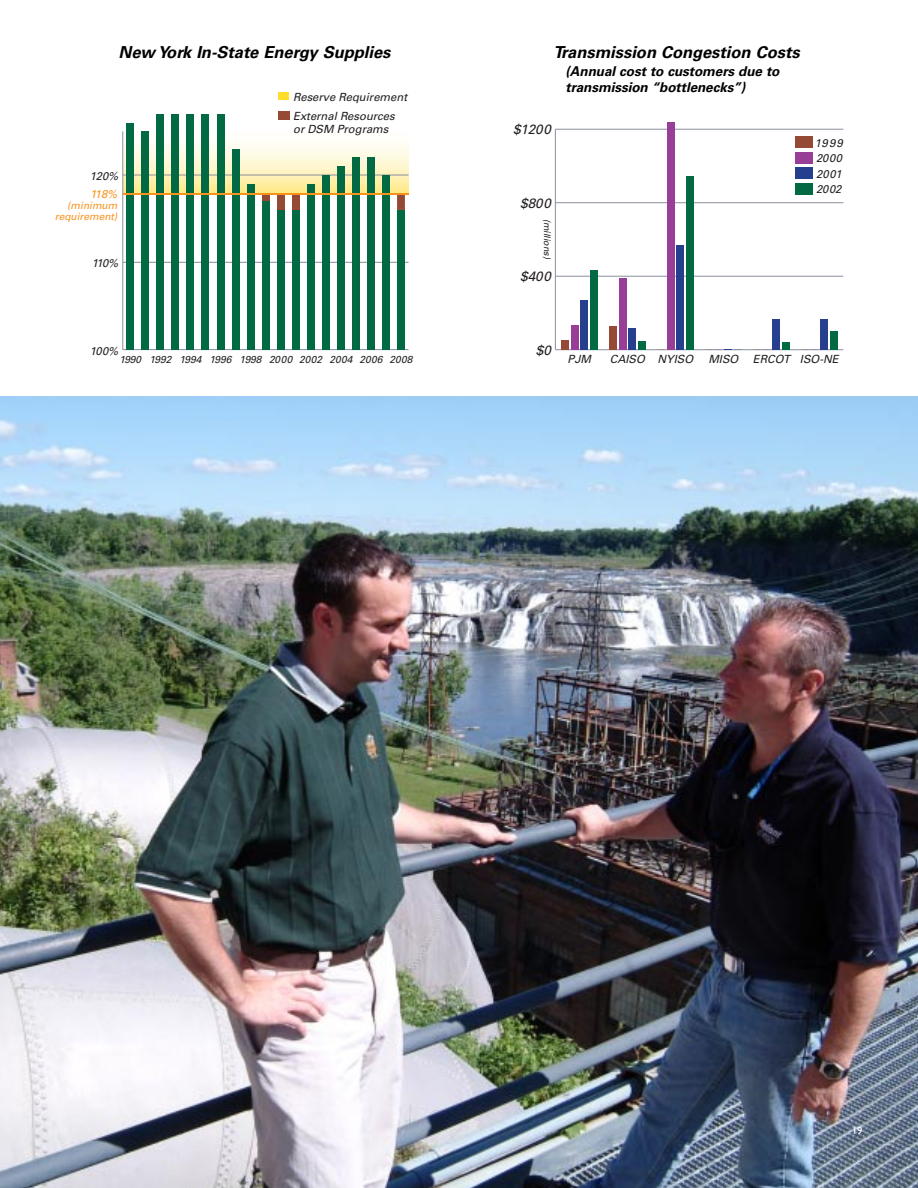
<style>
.page{position:relative;width:918px;height:1188px;background:#fff}
.page>*{position:absolute;margin:0;border:0;box-sizing:border-box;transform-origin:0 0}
.t1{font:italic 700 16.5px "Univers";color:#000}
.t2{font:italic 700 13.5px/16.2px "Univers";letter-spacing:-.005em;color:#000}
.t3{font:italic 13.5px "Univers";color:#231f20}
.t4{font:italic 11.25px/12.3px "Univers";color:#231f20}
.t5{font:italic 11.25px "Univers";color:#f7931d}
.t6{font:10.5px "Gill Sans";color:#fff}
.t7{font:italic 10.2px "Univers";color:#231f20}
.t8{font:italic 10.2px/11.2px "Univers";color:#f7931d;text-align:right}
.t9{font:italic 9px "Univers";color:#231f20}
</style>
<div class="page">
<hr style="left:555px;top:129px;width:1px;height:221px;background:#8a8f9d">
<hr style="left:555px;top:349px;width:288px;height:1px;background:#8a8f9d">
<hr style="left:555px;top:276px;width:288px;height:1px;background:#8a8f9d">
<hr style="left:555px;top:202px;width:288px;height:1px;background:#8a8f9d">
<hr style="left:555px;top:129px;width:288px;height:1px;background:#8a8f9d">
<div style="left:795px;top:183px;width:18px;height:11px;background:#026a43"></div>
<div style="left:590px;top:271px;width:8px;height:79px;background:#026a43"></div>
<div style="left:638px;top:341px;width:8px;height:9px;background:#026a43"></div>
<div style="left:686px;top:176px;width:8px;height:174px;background:#026a43"></div>
<div style="left:782px;top:342px;width:8px;height:8px;background:#026a43"></div>
<div style="left:830px;top:331px;width:8px;height:19px;background:#026a43"></div>
<div style="left:795px;top:168px;width:18px;height:11px;background:#253f8e"></div>
<div style="left:580px;top:300px;width:8px;height:50px;background:#253f8e"></div>
<div style="left:628px;top:329px;width:8px;height:21px;background:#253f8e"></div>
<div style="left:676px;top:245px;width:8px;height:105px;background:#253f8e"></div>
<div style="left:772px;top:319px;width:8px;height:31px;background:#253f8e"></div>
<div style="left:820px;top:319px;width:8px;height:31px;background:#253f8e"></div>
<div style="left:795px;top:152px;width:18px;height:11px;background:#983e97"></div>
<div style="left:571px;top:325px;width:7px;height:25px;background:#983e97"></div>
<div style="left:619px;top:278px;width:7px;height:72px;background:#983e97"></div>
<div style="left:667px;top:122px;width:7px;height:228px;background:#983e97"></div>
<div style="left:795px;top:137px;width:18px;height:11px;background:#954a35"></div>
<div style="left:561px;top:340px;width:8px;height:10px;background:#954a35"></div>
<div style="left:609px;top:326px;width:8px;height:24px;background:#954a35"></div>
<img style="left:124px;top:132px;width:285px;height:62px">
<hr style="left:122px;top:131px;width:1px;height:219px;background:#8a8f9d">
<hr style="left:123px;top:349px;width:286px;height:1px;background:#8a8f9d">
<hr style="left:123px;top:262px;width:286px;height:1px;background:#8a8f9d">
<hr style="left:123px;top:175px;width:286px;height:1px;background:#8a8f9d">
<div style="left:126px;top:123px;width:8px;height:227px;background:#026a43"></div>
<div style="left:141px;top:131px;width:8px;height:219px;background:#026a43"></div>
<div style="left:156px;top:114px;width:8px;height:236px;background:#026a43"></div>
<div style="left:172px;top:114px;width:7px;height:236px;background:#026a43"></div>
<div style="left:187px;top:114px;width:7px;height:236px;background:#026a43"></div>
<div style="left:202px;top:114px;width:7px;height:236px;background:#026a43"></div>
<div style="left:217px;top:114px;width:7px;height:236px;background:#026a43"></div>
<div style="left:232px;top:149px;width:7px;height:201px;background:#026a43"></div>
<div style="left:247px;top:184px;width:8px;height:166px;background:#026a43"></div>
<div style="left:262px;top:201px;width:8px;height:149px;background:#026a43"></div>
<div style="left:277px;top:210px;width:8px;height:140px;background:#026a43"></div>
<div style="left:292px;top:210px;width:8px;height:140px;background:#026a43"></div>
<div style="left:307px;top:184px;width:8px;height:166px;background:#026a43"></div>
<div style="left:322px;top:175px;width:8px;height:175px;background:#026a43"></div>
<div style="left:337px;top:166px;width:8px;height:184px;background:#026a43"></div>
<div style="left:352px;top:158px;width:8px;height:192px;background:#026a43"></div>
<div style="left:367px;top:158px;width:8px;height:192px;background:#026a43"></div>
<div style="left:382px;top:175px;width:8px;height:175px;background:#026a43"></div>
<div style="left:397px;top:210px;width:8px;height:140px;background:#026a43"></div>
<div style="left:262px;top:194px;width:8px;height:7px;background:#954a35"></div>
<div style="left:397px;top:194px;width:8px;height:16px;background:#954a35"></div>
<div style="left:277px;top:194px;width:8px;height:16px;background:#954a35"></div>
<div style="left:292px;top:194px;width:8px;height:16px;background:#954a35"></div>
<hr style="left:123px;top:194px;width:286px;height:1px;background:#f7931d">
<div style="left:278px;top:111px;width:11px;height:9px;background:#954a35"></div>
<div style="left:278px;top:93px;width:11px;height:7px;background:#ffdd2b"></div>
<img style="left:0;top:396px;width:918px;height:792px">
<h1 class="t1" style="left:118px;top:46px;width:274px">New York In-State Energy Supplies</h1>
<p class="t4" style="left:293px;top:92px;width:118px">Reserve Requirement</p>
<p class="t4" style="left:90px;top:171px;width:32px">120%</p>
<p class="t5" style="left:90px;top:190px;width:31px">118%</p>
<p class="t8" style="left:55px;top:201px;width:66px">(minimum requirement)</p>
<p class="t4" style="left:92px;top:258px;width:30px">110%</p>
<p class="t4" style="left:293px;top:111px;width:105px">External Resources or DSM Programs</p>
<p class="t4" style="left:90px;top:346px;width:32px">100%</p>
<p class="t7" style="left:119px;top:356px;width:297px">1990 1992 1994 1996 1998 2000 2002 2004 2006 2008</p>
<h1 class="t1" style="left:554px;top:46px;width:248px">Transmission Congestion Costs</h1>
<p class="t2" style="left:566px;top:64px;width:216px">(Annual cost to customers due to transmission “bottlenecks”)</p>
<p class="t3" style="left:513px;top:125px;width:42px">$1200</p>
<p class="t3" style="left:520px;top:198px;width:35px">$800</p>
<p class="t9" style="left:551px;top:219px;width:41px;rotate:90deg">(millions)</p>
<p class="t3" style="left:520px;top:272px;width:35px">$400</p>
<p class="t4" style="left:815px;top:138px;width:31px">1999</p>
<p class="t4" style="left:816px;top:153px;width:30px">2000</p>
<p class="t4" style="left:816px;top:169px;width:29px">2001</p>
<p class="t4" style="left:816px;top:184px;width:29px">2002</p>
<p class="t3" style="left:536px;top:345px;width:19px">$0</p>
<p class="t4" style="left:567px;top:354px;width:27px">PJM</p>
<p class="t4" style="left:610px;top:354px;width:233px">CAISO NYISO MISO ERCOT ISO-NE</p>
<p class="t6" style="left:852px;top:1126px;width:12px">19</p>
</div>
